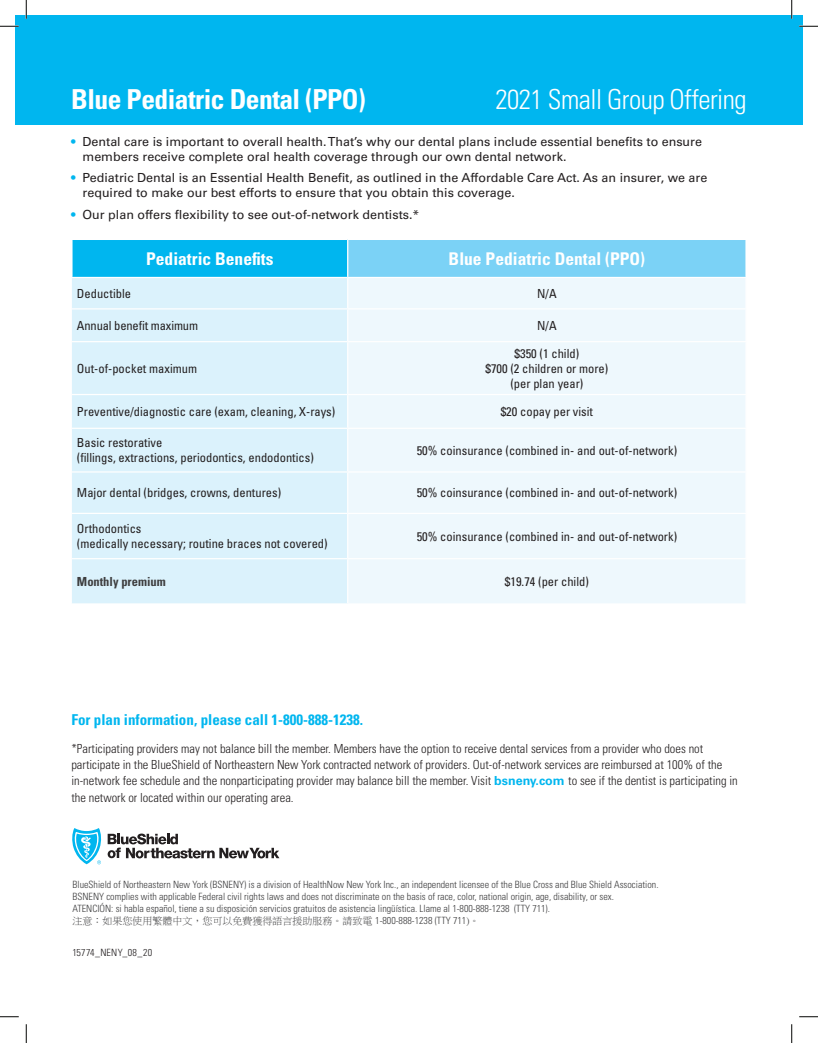
<style>
.page{position:relative;width:818px;height:1043px;background:#fff}
.page>*{position:absolute;margin:0;border:0;box-sizing:border-box;transform-origin:0 0}
.t1{font:700 condensed 27.5px "Univers LT Std";letter-spacing:-.02em;color:#fff}
.t2{font:300 condensed 27.5px "Univers LT Std";letter-spacing:-.02em;color:#fff}
.t3{font:700 condensed 17.5px "Univers LT Std";color:#fff}
.t4{font:700 condensed 15px "Univers LT Std";color:#00b6ef}
.t5{font:condensed 12.5px/15px "Univers LT Std";color:#231f20}
.t6{font:300 condensed 12.5px/16.2px "Univers LT Std";color:#231f20}
.t7{font:12.5px/15px "Univers LT Std";color:#231f20}
.t8{font:700 condensed 12.5px "Univers LT Std";color:#3e3e3f}
.t9{font:300 condensed 10px/12px "Univers LT Std";color:#3e3e3f}
.t10{font:10px "P Ming Li U";color:#3e3e3f}
.t11{font:300 condensed 10px "Univers LT Std";letter-spacing:.03em;color:#231f20}
.s1{color:#00b6ef}
.s2{font-weight:700;font-stretch:normal;color:#00b6ef}
.s3{font-family:"Univers LT Std";font-weight:300;font-stretch:condensed}
</style>
<div class="page">
<div style="left:15px;top:15px;width:787px;height:109px;background:#00b6ef"></div>
<div style="left:72px;top:239px;width:276px;height:38px;background:#00b6ef"></div>
<div style="left:348px;top:239px;width:398px;height:38px;background:#7bd2f6"></div>
<div style="left:72px;top:278px;width:275px;height:325px;background:#dbf2fc"></div>
<div style="left:348px;top:278px;width:397px;height:325px;background:#eef8fd"></div>
<hr style="left:72px;top:308px;width:276px;height:1px;background:#fff">
<hr style="left:348px;top:308px;width:398px;height:1px;background:#fff">
<hr style="left:72px;top:341px;width:276px;height:1px;background:#fff">
<hr style="left:348px;top:341px;width:398px;height:1px;background:#fff">
<hr style="left:72px;top:394px;width:276px;height:1px;background:#fff">
<hr style="left:348px;top:394px;width:398px;height:1px;background:#fff">
<hr style="left:72px;top:427px;width:276px;height:2px;background:#fff">
<hr style="left:348px;top:427px;width:398px;height:2px;background:#fff">
<hr style="left:72px;top:471px;width:276px;height:1px;background:#fff">
<hr style="left:348px;top:471px;width:398px;height:1px;background:#fff">
<hr style="left:72px;top:513px;width:276px;height:1px;background:#fff">
<hr style="left:348px;top:513px;width:398px;height:1px;background:#fff">
<hr style="left:72px;top:558px;width:276px;height:1px;background:#fff">
<hr style="left:348px;top:558px;width:398px;height:1px;background:#fff">
<hr style="left:71px;top:239px;width:277px;height:1px;background:#fff">
<hr style="left:348px;top:239px;width:398px;height:1px;background:#fff">
<hr style="left:347px;top:240px;width:1px;height:37px;background:#fff">
<hr style="left:745px;top:240px;width:1px;height:37px;background:#fff">
<svg style="left:72px;top:828px;width:30px;height:36px"></svg>
<svg style="left:108px;top:833px;width:171px;height:25px"></svg>
<svg style="left:0;top:25px;width:19px;height:2px"></svg>
<svg style="left:799px;top:25px;width:19px;height:2px"></svg>
<svg style="left:0;top:1016px;width:19px;height:1px"></svg>
<svg style="left:799px;top:1016px;width:19px;height:1px"></svg>
<svg style="left:25px;top:0;width:2px;height:19px"></svg>
<svg style="left:25px;top:1024px;width:2px;height:18px"></svg>
<svg style="left:790px;top:0;width:2px;height:19px"></svg>
<svg style="left:791px;top:1024px;width:1px;height:18px"></svg>
<h1 class="t1" style="left:71px;top:83px;width:296px">Blue Pediatric Dental (PPO)</h1>
<h1 class="t2" style="left:495px;top:83px;width:252px">2021 Small Group Offering</h1>
<p class="t7" style="left:82px;top:134px;width:621px;text-indent:-11px"><span class="s1">•</span> Dental care is important to overall health. That’s why our dental plans include essential benefits to ensure members receive complete oral health coverage through our own dental network.</p>
<p class="t7" style="left:82px;top:170px;width:626px;text-indent:-11px"><span class="s1">•</span> Pediatric Dental is an Essential Health Benefit, as outlined in the Affordable Care Act. As an insurer, we are required to make our best efforts to ensure that you obtain this coverage.</p>
<p class="t7" style="left:71px;top:207px;width:350px"><span class="s1">•</span> Our plan offers flexibility to see out-of-network dentists.*</p>
<h2 class="t3" style="left:146px;top:248px;width:129px">Pediatric Benefits</h2>
<h2 class="t3" style="left:448px;top:248px;width:198px">Blue Pediatric Dental (PPO)</h2>
<p class="t5" style="left:77px;top:285px;width:56px">Deductible</p>
<p class="t5" style="left:537px;top:285px;width:21px">N/A</p>
<p class="t5" style="left:77px;top:318px;width:123px">Annual benefit maximum</p>
<p class="t5" style="left:537px;top:318px;width:21px">N/A</p>
<p class="t5" style="left:77px;top:360px;width:122px">Out-of-pocket maximum</p>
<p class="t5" style="left:485px;top:345px;width:124px;text-align:center">$350 (1 child)<br>$700 (2 children or more) (per plan year)</p>
<p class="t5" style="left:77px;top:404px;width:260px">Preventive/diagnostic care (exam, cleaning, X-rays)</p>
<p class="t5" style="left:500px;top:404px;width:94px">$20 copay per visit</p>
<p class="t5" style="left:77px;top:435px;width:238px">Basic restorative<br>(fillings, extractions, periodontics, endodontics)</p>
<p class="t5" style="left:416px;top:442px;width:262px">50% coinsurance (combined in- and out-of-network)</p>
<p class="t5" style="left:77px;top:485px;width:206px">Major dental (bridges, crowns, dentures)</p>
<p class="t5" style="left:416px;top:485px;width:262px">50% coinsurance (combined in- and out-of-network)</p>
<p class="t5" style="left:77px;top:521px;width:252px">Orthodontics<br>(medically necessary; routine braces not covered)</p>
<p class="t5" style="left:416px;top:528px;width:262px">50% coinsurance (combined in- and out-of-network)</p>
<p class="t8" style="left:77px;top:573px;width:90px">Monthly premium</p>
<p class="t5" style="left:505px;top:573px;width:85px">$19.74 (per child)</p>
<p class="t4" style="left:71px;top:711px;width:293px">For plan information, please call 1-800-888-1238.</p>
<p class="t6" style="left:71px;top:740px;width:667px">*Participating providers may not balance bill the member. Members have the option to receive dental services from a provider who does not participate in the BlueShield of Northeastern New York contracted network of providers. Out-of-network services are reimbursed at 100% of the in-network fee schedule and the nonparticipating provider may balance bill the member. Visit <span class="s2">bsneny.com</span> to see if the dentist is participating in the network or located within our operating area.</p>
<p class="t9" style="left:72px;top:878px;width:587px">BlueShield of Northeastern New York (BSNENY) is a division of HealthNow New York Inc., an independent licensee of the Blue Cross and Blue Shield Association.<br>BSNENY complies with applicable Federal civil rights laws and does not discriminate on the basis of race, color, national origin, age, disability, or sex.<br>ATENCIÓN: si habla español, tiene a su disposición servicios gratuitos de asistencia lingüística. Llame al 1-800-888-1238 (TTY 711).</p>
<p class="t10" style="left:72px;top:915px;width:408px">注意：如果您使用繁體中文，您可以免費獲得語言援助服務。請致電 <span class="s3">1-800-888-1238 (TTY 711</span>)。</p>
<p class="t11" style="left:72px;top:946px;width:81px">15774_NENY_08_20</p>
</div>
